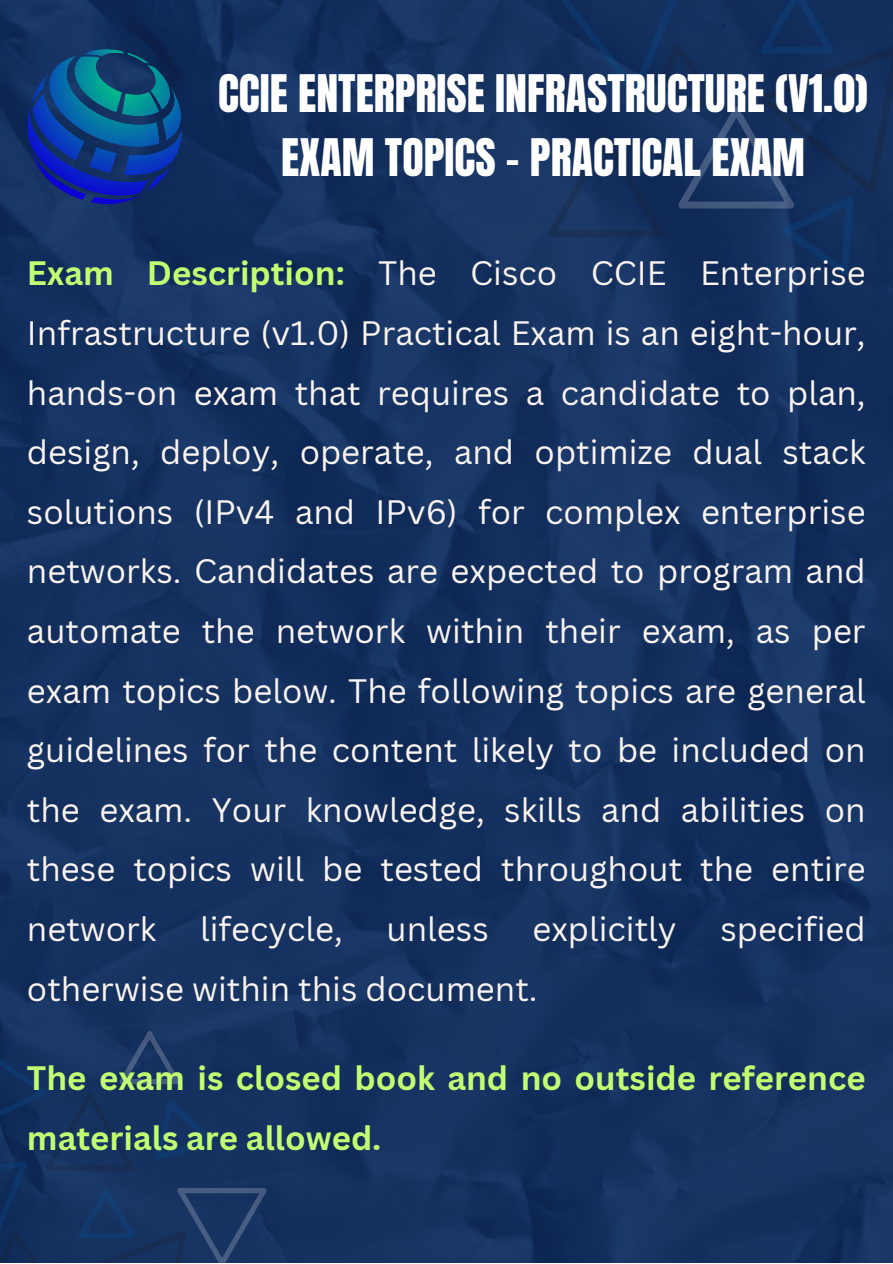
<style>
.page{position:relative;width:893px;height:1264px;background:#fff}
.page>*{position:absolute;margin:0;border:0;box-sizing:border-box;transform-origin:0 0}
.t1{font:43.95px/64.3px "Anton";color:#fff;text-align:center}
.t2{font:33px/59.6px "Canva Sans";color:#faf4f0;text-align:justify}
.t3{font:700 33px/59.6px "Canva Sans";color:#c1ff72}
.s1{font-weight:700;color:#c1ff72}
</style>
<div class="page">
<img style="left:0;top:0;width:892px;height:1262px">
<svg style="left:543px;top:0;width:349px;height:275px;background:#14305e"></svg>
<svg style="left:0;top:1030px;width:267px;height:232px;background:#163361"></svg>
<svg style="left:27px;top:49px;width:155px;height:155px;background:#0d4186"></svg>
<p class="t1" style="left:218px;top:62px;width:651px">CCIE ENTERPRISE INFRASTRUCTURE (V1.0)<br>EXAM TOPICS – PRACTICAL EXAM</p>
<p class="t2" style="left:27px;top:243px;width:840px"><span class="s1">Exam Description:</span> The Cisco CCIE Enterprise Infrastructure (v1.0) Practical Exam is an eight-hour, hands-on exam that requires a candidate to plan, design, deploy, operate, and optimize dual stack solutions (IPv4 and IPv6) for complex enterprise networks. Candidates are expected to program and automate the network within their exam, as per exam topics below. The following topics are general guidelines for the content likely to be included on the exam. Your knowledge, skills and abilities on these topics will be tested throughout the entire network</p>
<p class="t2" style="left:200px;top:898px;width:144px">lifecycle,</p>
<p class="t2" style="left:386px;top:898px;width:104px">unless</p>
<p class="t2" style="left:532px;top:898px;width:146px">explicitly</p>
<p class="t2" style="left:720px;top:898px;width:147px">specified</p>
<p class="t2" style="left:27px;top:958px;width:512px">otherwise within this document.</p>
<p class="t3" style="left:27px;top:1047px;width:840px">The exam is closed book and no outside reference materials are allowed.</p>
</div>
